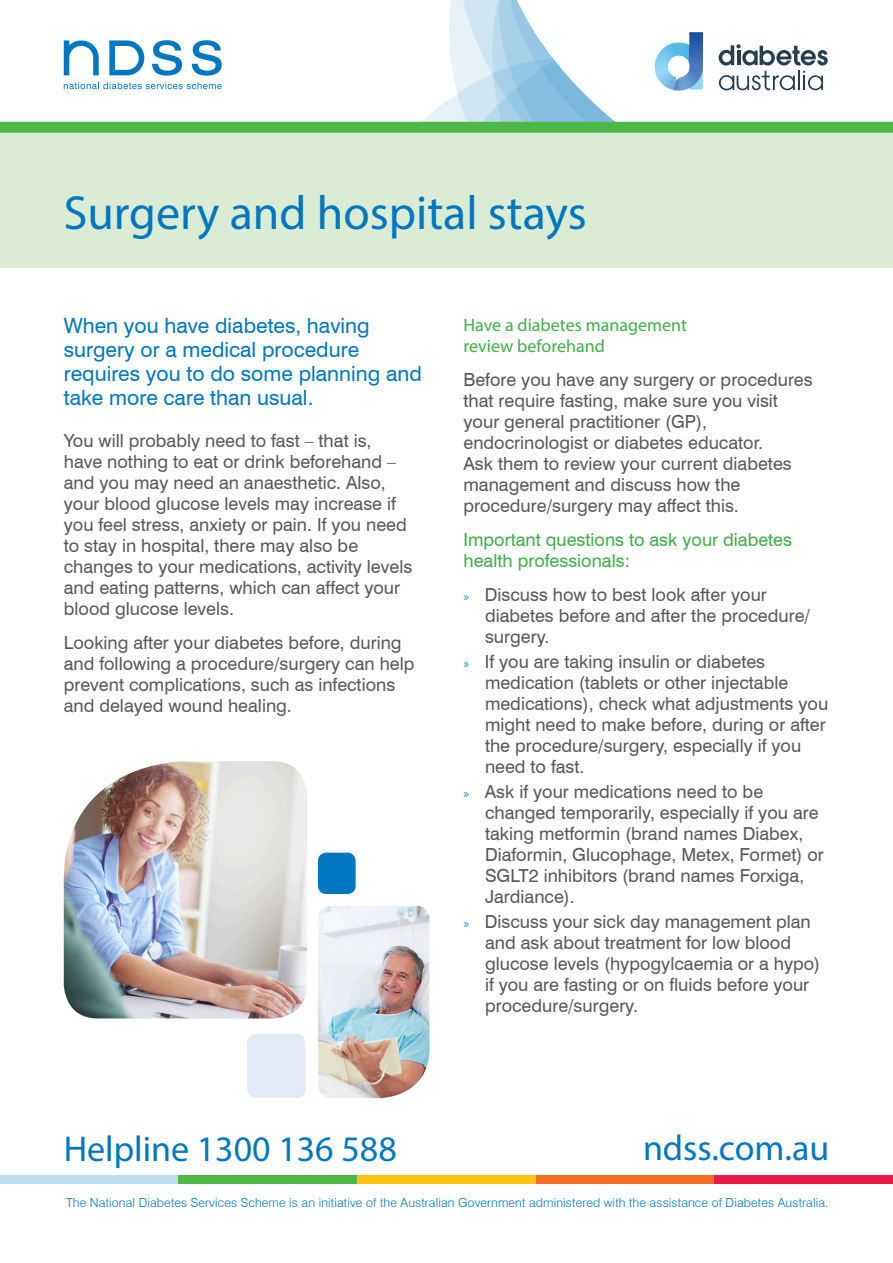
<style>
.page{position:relative;width:893px;height:1263px;background:#fff}
.page>*{position:absolute;margin:0;border:0;box-sizing:border-box;transform-origin:0 0}
.t1{font:48px "Myriad Pro";color:#0077c0}
.t2{font:36px "Myriad Pro";color:#0077c0}
.intro_text{font:21px/24px "Swiss 721 BT";color:#0077c0}
.body{font:18px/21px "Swiss 721 BT";color:#57585a}
.Head3{font:18px/21px "Swiss 721 BT";color:#40ae49}
.head2{font:18px/21px "Myriad Pro";color:#40ae49}
.t3{font:300 12.45px "Swiss 721 BT";letter-spacing:.01em;color:#0077c0}
.s1{font-family:"Myriad Pro";font-size:13.5px;color:#2287c8}
</style>
<div class="page">
<div style="left:0;top:232px;width:893px;height:36px;background:#daecd4"></div>
<div style="left:475px;top:232px;width:418px;height:18px;background:#daecd4"></div>
<div style="left:0;top:133px;width:893px;height:99px;background:#daecd4"></div>
<svg style="left:0;top:0;width:893px;height:133px"></svg>
<div style="left:357px;top:1176px;width:179px;height:8px;background:#fec210"></div>
<div style="left:0;top:1176px;width:179px;height:8px;background:#bcdcf3"></div>
<div style="left:179px;top:1176px;width:178px;height:8px;background:#4cb848"></div>
<div style="left:536px;top:1176px;width:178px;height:8px;background:#f36e21"></div>
<div style="left:714px;top:1176px;width:179px;height:8px;background:#ed1845"></div>
<img style="left:64px;top:761px;width:243px;height:257px">
<img style="left:318px;top:906px;width:111px;height:192px">
<div style="left:318px;top:853px;width:38px;height:41px;background:#0077c0;border-radius:9px"></div>
<div style="left:247px;top:1034px;width:58px;height:64px;background:#e1eaf6;border-radius:9px"></div>
<p class="t1" style="left:64px;top:184px;width:525px">Surgery and hospital stays</p>
<p class="intro_text" style="left:64px;top:313px;width:360px">When you have diabetes, having surgery or a medical procedure requires you to do some planning and take more care than usual.</p>
<p class="body" style="left:64px;top:430px;width:350px">You will probably need to fast – that is, have nothing to eat or drink beforehand – and you may need an anaesthetic. Also, your blood glucose levels may increase if you feel stress, anxiety or pain. If you need to stay in hospital, there may also be changes to your medications, activity levels and eating patterns, which can affect your blood glucose levels.</p>
<p class="body" style="left:64px;top:632px;width:352px">Looking after your diabetes before, during and following a procedure/surgery can help prevent complications, such as infections and delayed wound healing.</p>
<p class="head2" style="left:463px;top:314px;width:225px">Have a diabetes management review beforehand</p>
<p class="body" style="left:463px;top:369px;width:351px">Before you have any surgery or procedures that require fasting, make sure you visit your general practitioner (GP), endocrinologist or diabetes educator.<br>Ask them to review your current diabetes management and discuss how the procedure/surgery may affect this.</p>
<p class="Head3" style="left:463px;top:529px;width:330px">Important questions to ask your diabetes health professionals:</p>
<p class="body" style="left:485px;top:584px;width:326px;text-indent:-22px"><span class="s1">»</span> Discuss how to best look after your diabetes before and after the procedure/ surgery.</p>
<p class="body" style="left:485px;top:651px;width:345px;text-indent:-22px"><span class="s1">»</span> If you are taking insulin or diabetes medication (tablets or other injectable medications), check what adjustments you might need to make before, during or after the procedure/surgery, especially if you need to fast.</p>
<p class="body" style="left:485px;top:781px;width:340px;text-indent:-22px"><span class="s1">»</span> Ask if your medications need to be changed temporarily, especially if you are taking metformin (brand names Diabex, Diaformin, Glucophage, Metex, Formet) or SGLT2 inhibitors (brand names Forxiga, Jardiance).</p>
<p class="body" style="left:485px;top:911px;width:337px;text-indent:-22px"><span class="s1">»</span> Discuss your sick day management plan and ask about treatment for low blood glucose levels (hypogylcaemia or a hypo) if you are fasting or on fluids before your procedure/surgery.</p>
<h2 class="t2" style="left:64px;top:1127px;width:334px">Helpline 1300 136 588</h2>
<h2 class="t2" style="left:643px;top:1126px;width:188px">ndss.com.au</h2>
<p class="t3" style="left:66px;top:1195px;width:764px">The National Diabetes Services Scheme is an initiative of the Australian Government administered with the assistance of Diabetes Australia.</p>
</div>
